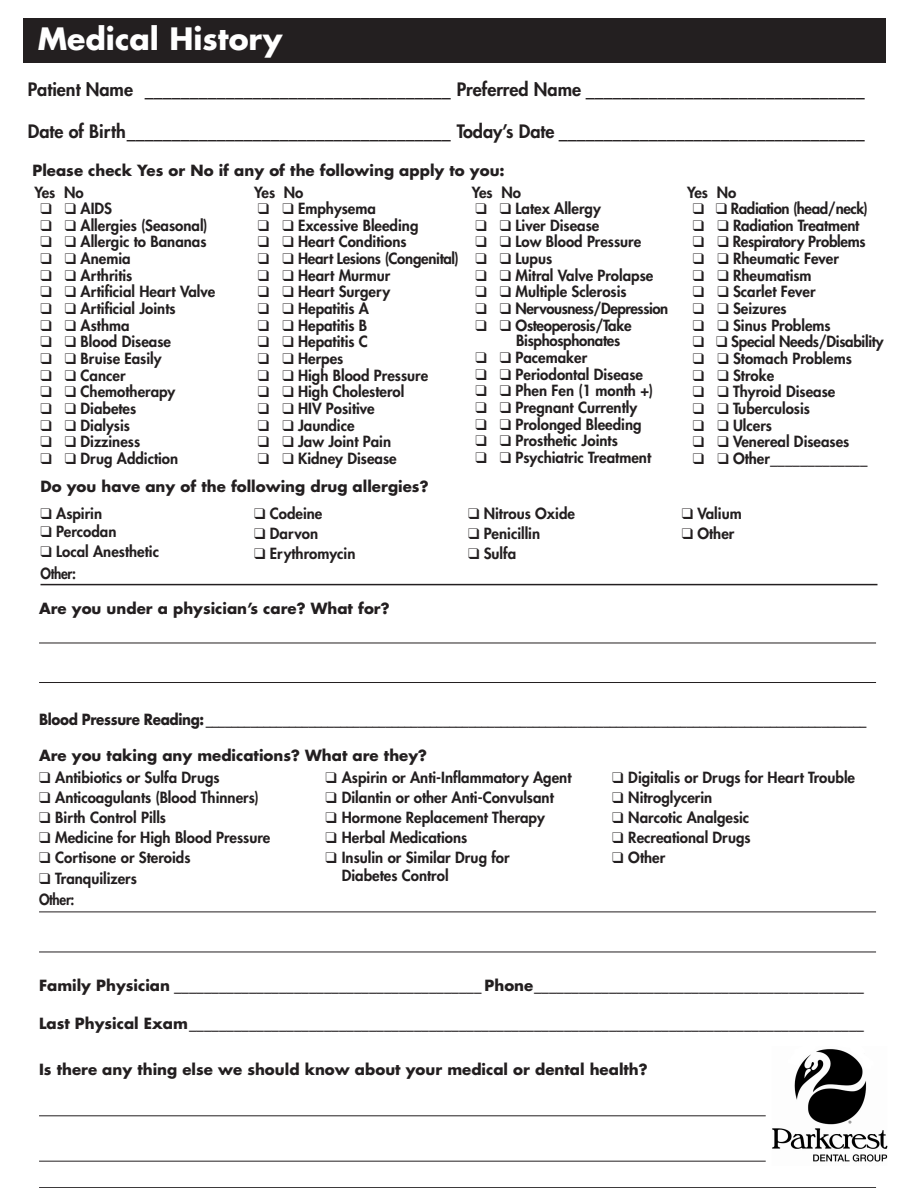
<style>
.page{position:relative;width:918px;height:1188px;background:#fff}
.page>*{position:absolute;margin:0;border:0;box-sizing:border-box;transform-origin:0 0}
.t1{font:700 30px "Futura";color:#fff}
.t2{font:800 18px "Futura";color:#231f20}
.list{font:800 15px/18px "Futura";color:#231f20}
.t3{font:700 15px "Futura";color:#231f20}
.t4{font:700 15px "Futura";letter-spacing:-.025em;color:#231f20;scale:.9 1}
.list-2{font:800 15px/15.6px "Futura";letter-spacing:-.02em;color:#231f20}
.list-3{font:800 15px "Futura";letter-spacing:-.03em;color:#231f20}
.list-4{font:800 15px "Futura";letter-spacing:-.025em;color:#231f20}
.list-5{font:800 15px "Futura";color:#231f20;scale:.9 1}
</style>
<div class="page">
<div style="left:23px;top:18px;width:862px;height:45px;background:#231f20"></div>
<hr style="left:40px;top:584px;width:838px;height:1px;background:#231f20">
<img style="left:772px;top:1049px;width:116px;height:113px">
<hr style="left:39px;top:643px;width:837px;height:1px;background:#231f20">
<hr style="left:39px;top:1161px;width:727px;height:1px;background:#231f20">
<hr style="left:39px;top:1115px;width:727px;height:1px;background:#231f20">
<hr style="left:39px;top:682px;width:837px;height:1px;background:#231f20">
<hr style="left:39px;top:1187px;width:837px;height:1px;background:#231f20">
<hr style="left:39px;top:952px;width:837px;height:1px;background:#231f20">
<hr style="left:39px;top:912px;width:837px;height:1px;background:#231f20">
<p class="t1" style="left:38px;top:18px;width:246px">Medical History</p>
<p class="t2" style="left:28px;top:77px;width:839px">Patient Name __________________________________ Preferred Name _______________________________</p>
<p class="t2" style="left:28px;top:119px;width:839px">Date of Birth____________________________________ Today’s Date __________________________________</p>
<p class="t3" style="left:32px;top:160px;width:474px">Please check Yes or No if any of the following apply to you:</p>
<p class="list" style="left:40px;top:199px;width:73px">❑ ❑ AIDS</p>
<p class="list" style="left:40px;top:216px;width:169px">❑ ❑ Allergies (Seasonal)</p>
<p class="list" style="left:40px;top:232px;width:168px">❑ ❑ Allergic to Bananas</p>
<p class="list" style="left:40px;top:249px;width:92px">❑ ❑ Anemia</p>
<p class="list" style="left:40px;top:266px;width:93px">❑ ❑ Arthritis</p>
<p class="list" style="left:40px;top:283px;width:176px">❑ ❑ Artificial Heart Valve</p>
<p class="list" style="left:40px;top:299px;width:137px">❑ ❑ Artificial Joints</p>
<p class="list" style="left:40px;top:316px;width:91px">❑ ❑ Asthma</p>
<p class="list" style="left:40px;top:333px;width:132px">❑ ❑ Blood Disease</p>
<p class="list" style="left:40px;top:349px;width:123px">❑ ❑ Bruise Easily</p>
<p class="list" style="left:40px;top:366px;width:87px">❑ ❑ Cancer</p>
<p class="list" style="left:40px;top:383px;width:136px">❑ ❑ Chemotherapy</p>
<p class="list" style="left:40px;top:399px;width:97px">❑ ❑ Diabetes</p>
<p class="list" style="left:40px;top:416px;width:91px">❑ ❑ Dialysis</p>
<p class="list" style="left:40px;top:433px;width:101px">❑ ❑ Dizziness</p>
<p class="list" style="left:40px;top:449px;width:139px">❑ ❑ Drug Addiction</p>
<p class="list" style="left:34px;top:183px;width:51px">Yes No</p>
<p class="list" style="left:254px;top:183px;width:51px">Yes No</p>
<p class="list" style="left:472px;top:183px;width:51px">Yes No</p>
<p class="list" style="left:687px;top:183px;width:51px">Yes No</p>
<p class="list" style="left:258px;top:199px;width:119px">❑ ❑ Emphysema</p>
<p class="list" style="left:258px;top:216px;width:162px">❑ ❑ Excessive Bleeding</p>
<p class="list" style="left:258px;top:232px;width:150px">❑ ❑ Heart Conditions</p>
<p class="list-2" style="left:258px;top:250px;width:203px">❑ ❑ Heart Lesions (Congenital)</p>
<p class="list" style="left:258px;top:266px;width:134px">❑ ❑ Heart Murmur</p>
<p class="list" style="left:258px;top:283px;width:134px">❑ ❑ Heart Surgery</p>
<p class="list" style="left:258px;top:299px;width:113px">❑ ❑ Hepatitis A</p>
<p class="list" style="left:258px;top:316px;width:111px">❑ ❑ Hepatitis B</p>
<p class="list" style="left:258px;top:333px;width:111px">❑ ❑ Hepatitis C</p>
<p class="list" style="left:258px;top:349px;width:87px">❑ ❑ Herpes</p>
<p class="list" style="left:258px;top:366px;width:172px">❑ ❑ High Blood Pressure</p>
<p class="list" style="left:258px;top:383px;width:148px">❑ ❑ High Cholesterol</p>
<p class="list" style="left:258px;top:399px;width:118px">❑ ❑ HIV Positive</p>
<p class="list" style="left:258px;top:416px;width:98px">❑ ❑ Jaundice</p>
<p class="list" style="left:258px;top:433px;width:135px">❑ ❑ Jaw Joint Pain</p>
<p class="list" style="left:258px;top:449px;width:140px">❑ ❑ Kidney Disease</p>
<p class="list" style="left:475px;top:199px;width:127px">❑ ❑ Latex Allergy</p>
<p class="list" style="left:475px;top:216px;width:125px">❑ ❑ Liver Disease</p>
<p class="list" style="left:475px;top:232px;width:167px">❑ ❑ Low Blood Pressure</p>
<p class="list" style="left:475px;top:249px;width:78px">❑ ❑ Lupus</p>
<p class="list" style="left:475px;top:266px;width:179px">❑ ❑ Mitral Valve Prolapse</p>
<p class="list" style="left:475px;top:283px;width:153px">❑ ❑ Multiple Sclerosis</p>
<p class="list-3" style="left:475px;top:298px;width:194px">❑ ❑ Nervousness/Depression</p>
<p class="list-2" style="left:516px;top:317px;width:117px;text-indent:-41px">❑ ❑ Osteoperosis/Take<br>Bisphosphonates</p>
<p class="list" style="left:475px;top:348px;width:113px">❑ ❑ Pacemaker</p>
<p class="list" style="left:475px;top:365px;width:169px">❑ ❑ Periodontal Disease</p>
<p class="list" style="left:475px;top:382px;width:179px">❑ ❑ Phen Fen (1 month +)</p>
<p class="list" style="left:475px;top:398px;width:163px">❑ ❑ Pregnant Currently</p>
<p class="list" style="left:475px;top:415px;width:168px">❑ ❑ Prolonged Bleeding</p>
<p class="list" style="left:475px;top:432px;width:144px">❑ ❑ Prosthetic Joints</p>
<p class="list" style="left:475px;top:448px;width:177px">❑ ❑ Psychiatric Treatment</p>
<p class="list-4" style="left:693px;top:198px;width:177px">❑ ❑ Radiation (head/neck)</p>
<p class="list" style="left:693px;top:216px;width:168px">❑ ❑ Radiation Treatment</p>
<p class="list-2" style="left:693px;top:234px;width:174px">❑ ❑ Respiratory Problems</p>
<p class="list" style="left:693px;top:249px;width:147px">❑ ❑ Rheumatic Fever</p>
<p class="list" style="left:693px;top:266px;width:120px">❑ ❑ Rheumatism</p>
<p class="list" style="left:693px;top:283px;width:124px">❑ ❑ Scarlet Fever</p>
<p class="list" style="left:693px;top:299px;width:95px">❑ ❑ Seizures</p>
<p class="list" style="left:693px;top:316px;width:139px">❑ ❑ Sinus Problems</p>
<p class="list-2" style="left:693px;top:334px;width:192px">❑ ❑ Special Needs/Disability</p>
<p class="list" style="left:693px;top:349px;width:160px">❑ ❑ Stomach Problems</p>
<p class="list" style="left:693px;top:366px;width:83px">❑ ❑ Stroke</p>
<p class="list" style="left:693px;top:383px;width:144px">❑ ❑ Thyroid Disease</p>
<p class="list" style="left:693px;top:399px;width:119px">❑ ❑ Tuberculosis</p>
<p class="list" style="left:693px;top:416px;width:81px">❑ ❑ Ulcers</p>
<p class="list" style="left:693px;top:433px;width:158px">❑ ❑ Venereal Diseases</p>
<p class="list" style="left:693px;top:449px;width:176px">❑ ❑ Other_____________</p>
<p class="t3" style="left:40px;top:476px;width:390px">Do you have any of the following drug allergies?</p>
<p class="list" style="left:40px;top:504px;width:63px">❑ Aspirin</p>
<p class="list" style="left:40px;top:522px;width:78px">❑ Percodan</p>
<p class="list" style="left:40px;top:542px;width:120px">❑ Local Anesthetic</p>
<p class="list" style="left:254px;top:504px;width:70px">❑ Codeine</p>
<p class="list" style="left:254px;top:524px;width:65px">❑ Darvon</p>
<p class="list" style="left:254px;top:544px;width:103px">❑ Erythromycin</p>
<p class="list-5" style="left:40px;top:564px;width:41px">Other:</p>
<p class="t3" style="left:39px;top:598px;width:352px">Are you under a physician’s care? What for?</p>
<p class="list" style="left:468px;top:504px;width:108px">❑ Nitrous Oxide</p>
<p class="list" style="left:468px;top:524px;width:74px">❑ Penicillin</p>
<p class="list" style="left:468px;top:544px;width:50px">❑ Sulfa</p>
<p class="list" style="left:682px;top:504px;width:62px">❑ Valium</p>
<p class="list" style="left:682px;top:524px;width:54px">❑ Other</p>
<p class="t4" style="left:39px;top:709px;width:921px">Blood Pressure Reading:_______________________________________________________________________________________________________</p>
<p class="t3" style="left:39px;top:745px;width:390px">Are you taking any medications? What are they?</p>
<p class="list" style="left:39px;top:768px;width:182px">❑ Antibiotics or Sulfa Drugs</p>
<p class="list" style="left:39px;top:788px;width:221px">❑ Anticoagulants (Blood Thinners)</p>
<p class="list" style="left:39px;top:808px;width:129px">❑ Birth Control Pills</p>
<p class="list" style="left:39px;top:828px;width:233px">❑ Medicine for High Blood Pressure</p>
<p class="list" style="left:39px;top:849px;width:153px">❑ Cortisone or Steroids</p>
<p class="list" style="left:39px;top:869px;width:99px">❑ Tranquilizers</p>
<p class="list" style="left:326px;top:768px;width:247px">❑ Aspirin or Anti-Inflammatory Agent</p>
<p class="list" style="left:326px;top:788px;width:230px">❑ Dilantin or other Anti-Convulsant</p>
<p class="list" style="left:326px;top:808px;width:221px">❑ Hormone Replacement Therapy</p>
<p class="list" style="left:326px;top:828px;width:143px">❑ Herbal Medications</p>
<p class="list" style="left:342px;top:849px;width:169px;text-indent:-16px">❑ Insulin or Similar Drug for<br>Diabetes Control</p>
<p class="list-5" style="left:39px;top:890px;width:41px">Other:</p>
<p class="list" style="left:612px;top:768px;width:244px">❑ Digitalis or Drugs for Heart Trouble</p>
<p class="list" style="left:612px;top:788px;width:102px">❑ Nitroglycerin</p>
<p class="list" style="left:612px;top:808px;width:139px">❑ Narcotic Analgesic</p>
<p class="list" style="left:612px;top:828px;width:140px">❑ Recreational Drugs</p>
<p class="list" style="left:612px;top:849px;width:55px">❑ Other</p>
<p class="t3" style="left:39px;top:975px;width:826px">Family Physician _________________________________________ Phone____________________________________________</p>
<p class="t3" style="left:39px;top:1013px;width:826px">Last Physical Exam__________________________________________________________________________________________</p>
<p class="t3" style="left:39px;top:1059px;width:610px">Is there any thing else we should know about your medical or dental health?</p>
</div>
